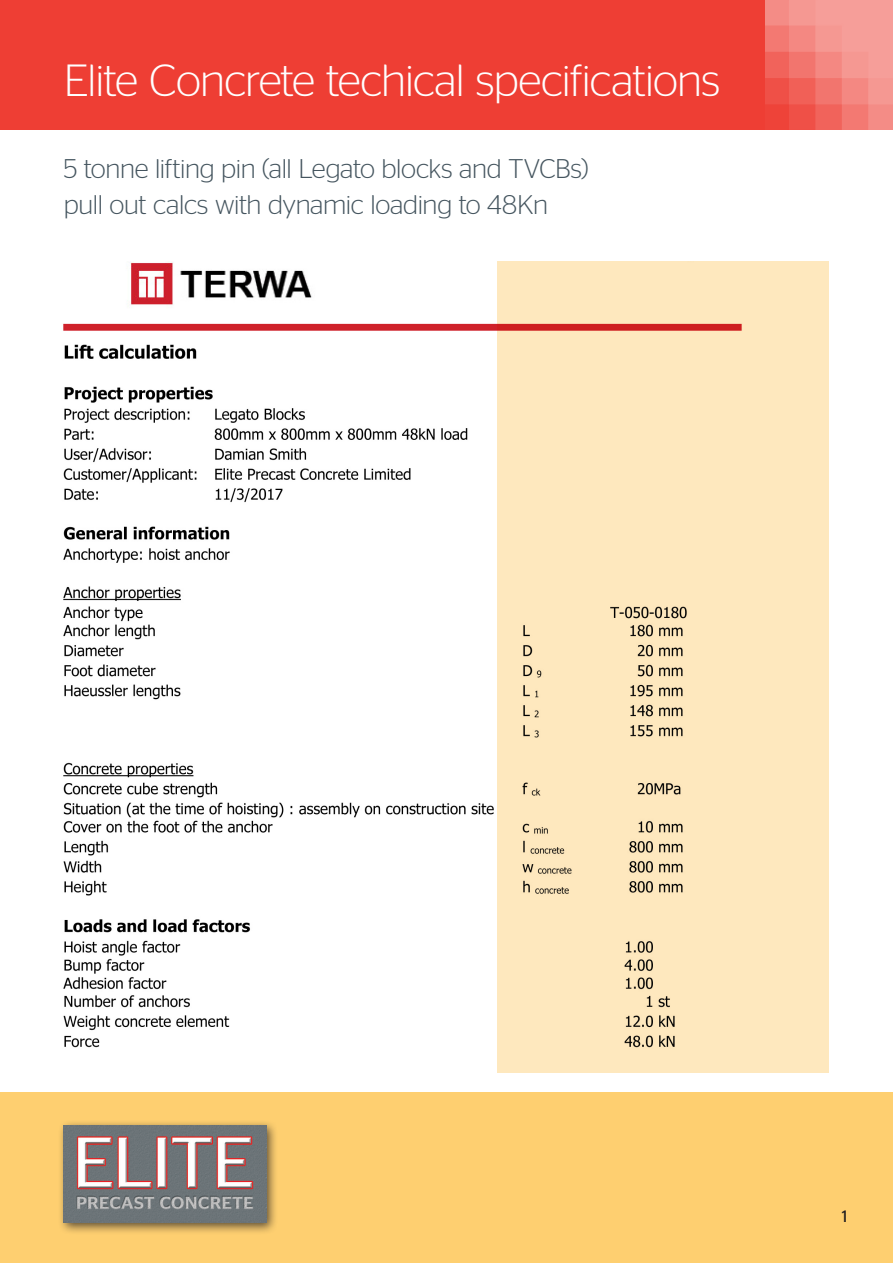
<style>
.page{position:relative;width:893px;height:1263px;background:#fff}
.page>*{position:absolute;margin:0;border:0;box-sizing:border-box;transform-origin:0 0}
.t1{font:300 45px "Stag Sans";letter-spacing:-.02em;color:#fff}
.t2{font:300 27px/36px "Stag Sans";letter-spacing:-.015em;color:#45555f}
.t3{font:16.5px "Stag Sans";color:#231f20}
</style>
<div class="page">
<div style="left:0;top:1093px;width:893px;height:170px;background:#fecf70"></div>
<div style="left:497px;top:261px;width:332px;height:812px;background:#fee8be"></div>
<div style="left:0;top:0;width:893px;height:129px;background:#ee3e34"></div>
<img style="left:766px;top:0;width:127px;height:129px">
<div style="left:58px;top:1119px;width:221px;height:115px;background:#231f20;opacity:.75"></div>
<img style="left:64px;top:1125px;width:202px;height:97px">
<img style="left:63px;top:261px;width:679px;height:787px">
<p class="t1" style="left:64px;top:55px;width:658px">Elite Concrete techical specifications</p>
<p class="t2" style="left:64px;top:150px;width:526px">5 tonne lifting pin (all Legato blocks and TVCBs) pull out calcs with dynamic loading to 48Kn</p>
<p class="t3" style="left:842px;top:1207px;width:7px">1</p>
</div>
